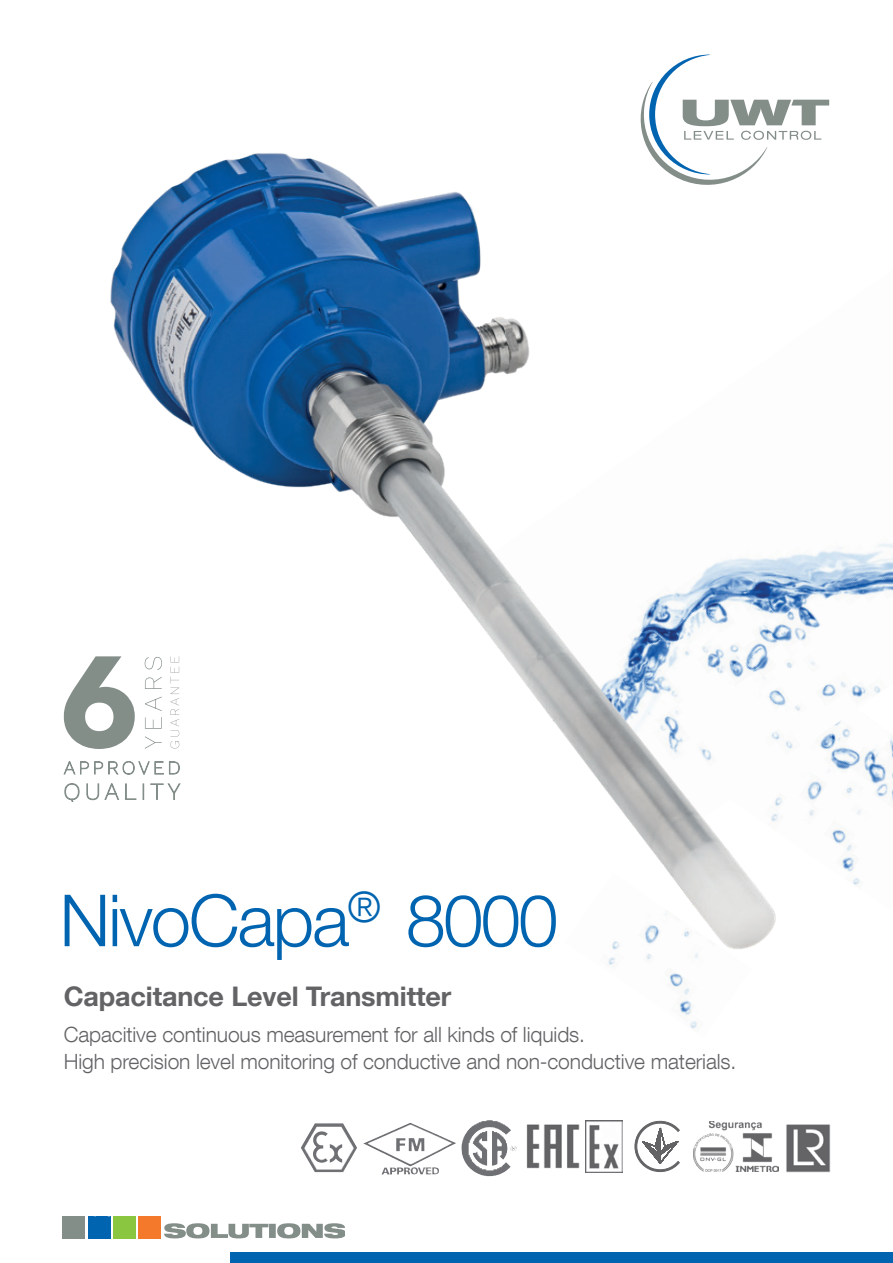
<style>
.page{position:relative;width:893px;height:1263px;background:#fff}
.page>*{position:absolute;margin:0;border:0;box-sizing:border-box;transform-origin:0 0}
.t1{font:300 72px "Helvetica Neue LT Com";letter-spacing:-.03em;color:#0164b0}
.t2{font:700 27px "Helvetica Neue LT Com";letter-spacing:-.005em;color:#636366}
.t3{font:300 21px "Helvetica Neue LT Com";letter-spacing:-.005em;color:#636366}
</style>
<div class="page">
<img style="left:62px;top:54px;width:831px;height:1185px">
<div style="left:63px;top:1216px;width:22px;height:22px;background:#848e89"></div>
<div style="left:88px;top:1216px;width:22px;height:22px;background:#0164b0"></div>
<div style="left:113px;top:1216px;width:23px;height:22px;background:#8bc640"></div>
<div style="left:139px;top:1216px;width:22px;height:22px;background:#f4792a"></div>
<svg style="left:164px;top:1223px;width:180px;height:15px"></svg>
<div style="left:230px;top:1252px;width:663px;height:11px;background:#0164b0"></div>
<svg style="left:631px;top:55px;width:198px;height:136px"></svg>
<img style="left:565px;top:873px;width:187px;height:165px">
<img style="left:301px;top:1123px;width:14px;height:37px">
<img style="left:462px;top:1120px;width:49px;height:56px">
<img style="left:386px;top:1123px;width:24px;height:10px">
<img style="left:786px;top:1123px;width:46px;height:49px">
<img style="left:524px;top:1119px;width:58px;height:53px">
<div style="left:582px;top:1114px;width:45px;height:79px;background:#fff"></div>
<img style="left:585px;top:1121px;width:38px;height:51px">
<svg style="left:635px;top:1119px;width:44px;height:55px"></svg>
<img style="left:693px;top:1121px;width:85px;height:51px">
<svg style="left:63px;top:760px;width:118px;height:42px"></svg>
<svg style="left:64px;top:656px;width:71px;height:93px"></svg>
<svg style="left:145px;top:736px;width:17px;height:13px"></svg>
<svg style="left:145px;top:717px;width:17px;height:12px"></svg>
<svg style="left:145px;top:697px;width:17px;height:14px"></svg>
<svg style="left:145px;top:677px;width:17px;height:12px"></svg>
<svg style="left:145px;top:657px;width:17px;height:13px"></svg>
<svg style="left:170px;top:656px;width:9px;height:92px"></svg>
<p class="t1" style="left:60px;top:876px;width:500px">NivoCapa<sup>®</sup> 8000</p>
<p class="t2" style="left:64px;top:979px;width:389px">Capacitance Level Transmitter</p>
<p class="t3" style="left:64px;top:1021px;width:523px">Capacitive continuous measurement for all kinds of liquids.</p>
<p class="t3" style="left:64px;top:1048px;width:674px">High precision level monitoring of conductive and non-conductive materials.</p>
</div>
